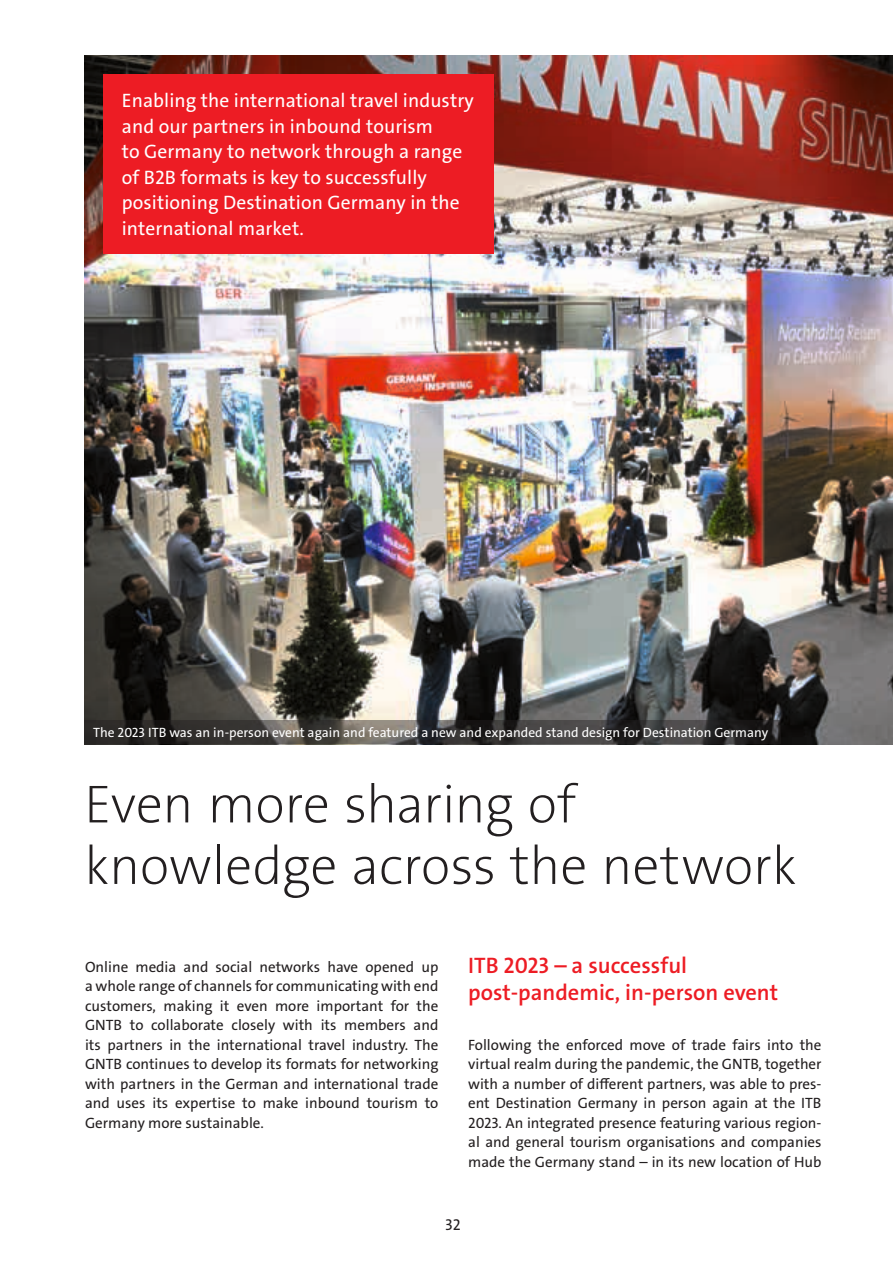
<style>
.page{position:relative;width:893px;height:1263px;background:#fff}
.page>*{position:absolute;margin:0;border:0;box-sizing:border-box;transform-origin:0 0}
.t1{font:54px/61.5px "The Sans LP2 Ex Lig";letter-spacing:-.005em;color:#231f20}
.t2{font:22.5px/27px "The Sans LP6 Se Bld";color:#ed1c24}
.t3{font:19.5px/25.5px "The Sans LP5 Plain";letter-spacing:.005em;color:#fff}
.t4{font:15.75px "The Sans LP5 Plain";color:#231f20}
.t5{font:15px/19.5px "The Sans LP5 Plain";color:#231f20;text-align:justify}
.t6{font:13.5px "The Sans LP5 Plain";color:#fff}
</style>
<div class="page">
<img style="left:84px;top:55px;width:809px;height:689px">
<div style="left:103px;top:74px;width:390px;height:179px;background:#ed1c24"></div>
<svg style="left:84px;top:721px;width:696px;height:23px"></svg>
<h3 class="t3" style="left:122px;top:88px;width:353px">Enabling the international travel industry and our partners in inbound tourism<br>to Germany to network through a range of B2B formats is key to successfully positioning Destination Germany in the international market.</h3>
<p class="t6" style="left:93px;top:724px;width:677px">The 2023 ITB was an in-person event again and featured a new and expanded stand design for Destination Germany</p>
<h1 class="t1" style="left:84px;top:774px;width:714px">Even more sharing of knowledge across the network</h1>
<p class="t5" style="left:85px;top:957px;width:355px">Online media and social networks have opened up a whole range of channels for communicating with end customers, making it even more important for the GNTB to collaborate closely with its members and its partners in the international travel industry. The GNTB continues to develop its formats for networking with partners in the German and international trade and uses its expertise to make inbound tourism to Germany more sustainable.</p>
<h2 class="t2" style="left:468px;top:952px;width:311px">ITB 2023 – a successful post-pandemic, in-person event</h2>
<p class="t5" style="left:468px;top:1035px;width:355px">Following the enforced move of trade fairs into the virtual realm during the pandemic, the GNTB, together with a number of different partners, was able to pres&shy;ent Destination Germany in person again at the ITB 2023. An integrated presence featuring various region&shy;al and general tourism organisations and companies made the Germany stand – in its new location of Hub</p>
<p class="t4" style="left:445px;top:1215px;width:17px">32</p>
</div>
